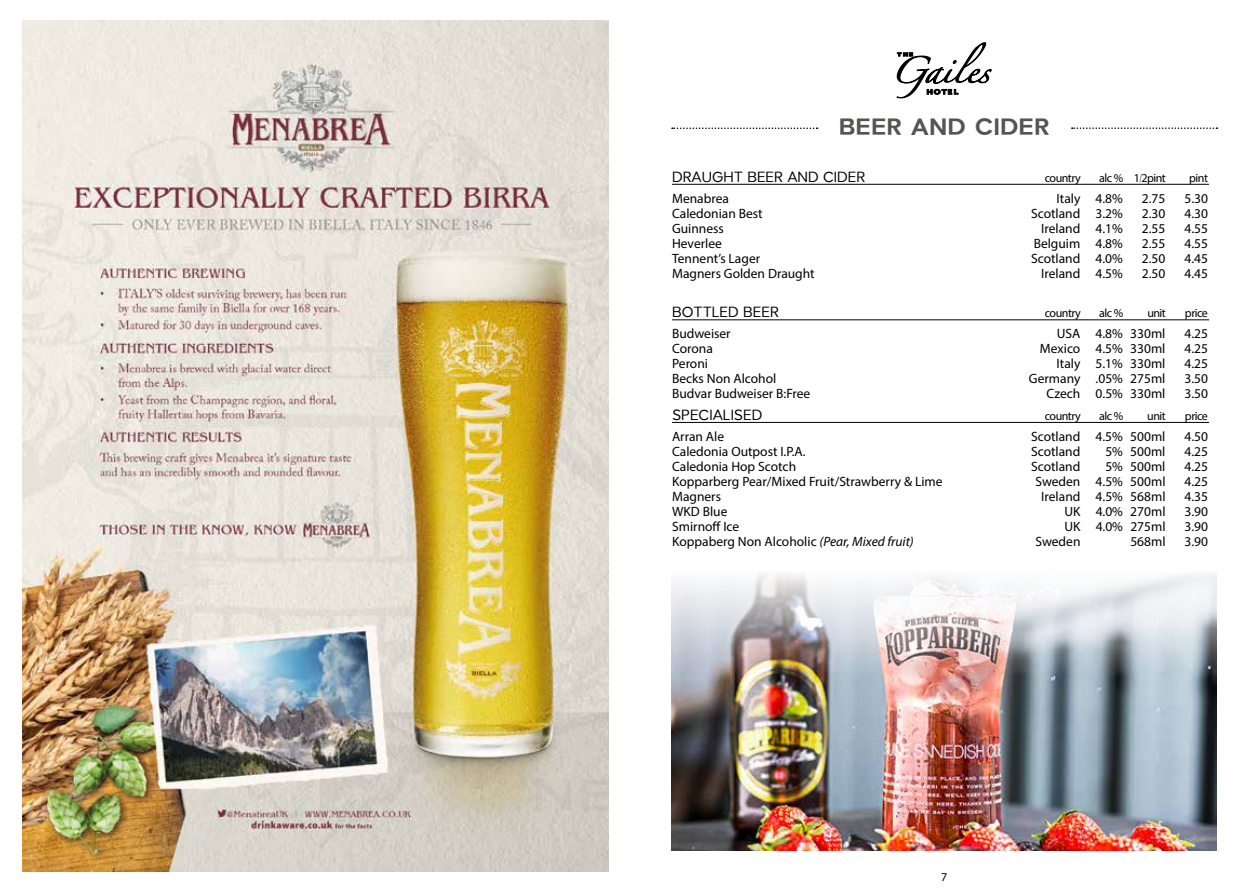
<style>
.page{position:relative;width:1259px;height:893px;background:#fff}
.page>*{position:absolute;margin:0;border:0;box-sizing:border-box;transform-origin:0 0}
.t1{font:700 24px "Larke Neue";color:#545653}
.t2{font:15px "Larke Neue";color:#000}
.t3{font:13.5px "Myriad Pro";color:#000}
.t4{font:12px "Myriad Pro";letter-spacing:-.04em;color:#000}
.s1{font-style:italic}
</style>
<div class="page">
<svg style="left:897px;top:42px;width:94px;height:56px"></svg>
<svg style="left:672px;top:128px;width:145px;height:1px"></svg>
<svg style="left:1071px;top:127px;width:146px;height:2px"></svg>
<hr style="left:672px;top:184px;width:537px;height:1px;background:#000">
<hr style="left:672px;top:319px;width:537px;height:1px;background:#000">
<hr style="left:672px;top:422px;width:537px;height:1px;background:#000">
<img style="left:22px;top:20px;width:586px;height:852px">
<img style="left:671px;top:574px;width:545px;height:276px">
<h1 class="t1" style="left:838px;top:112px;width:212px">BEER AND CIDER</h1>
<p class="t2" style="left:672px;top:167px;width:195px">DRAUGHT BEER AND CIDER</p>
<p class="t4" style="left:1044px;top:170px;width:38px">country</p>
<p class="t4" style="left:1099px;top:170px;width:68px">alc % 1/2pint</p>
<p class="t4" style="left:1189px;top:170px;width:20px">pint</p>
<p class="t3" style="left:672px;top:190px;width:58px">Menabrea</p>
<p class="t3" style="left:1056px;top:190px;width:68px">Italy 4.8%</p>
<p class="t3" style="left:1142px;top:190px;width:25px">2.75</p>
<p class="t3" style="left:1184px;top:190px;width:25px">5.30</p>
<p class="t3" style="left:672px;top:205px;width:92px">Caledonian Best</p>
<p class="t3" style="left:1031px;top:205px;width:93px">Scotland 3.2%</p>
<p class="t3" style="left:1142px;top:205px;width:25px">2.30</p>
<p class="t3" style="left:1184px;top:205px;width:25px">4.30</p>
<p class="t3" style="left:672px;top:220px;width:53px">Guinness</p>
<p class="t3" style="left:1041px;top:220px;width:83px">Ireland 4.1%</p>
<p class="t3" style="left:1142px;top:220px;width:25px">2.55</p>
<p class="t3" style="left:1184px;top:220px;width:25px">4.55</p>
<p class="t3" style="left:672px;top:235px;width:51px">Heverlee</p>
<p class="t3" style="left:1033px;top:235px;width:91px">Belguim 4.8%</p>
<p class="t3" style="left:1142px;top:235px;width:25px">2.55</p>
<p class="t3" style="left:1184px;top:235px;width:25px">4.55</p>
<p class="t3" style="left:672px;top:250px;width:90px">Tennent’s Lager</p>
<p class="t3" style="left:1031px;top:250px;width:93px">Scotland 4.0%</p>
<p class="t3" style="left:1142px;top:250px;width:25px">2.50</p>
<p class="t3" style="left:1184px;top:250px;width:25px">4.45</p>
<p class="t3" style="left:672px;top:265px;width:144px">Magners Golden Draught</p>
<p class="t3" style="left:1041px;top:265px;width:83px">Ireland 4.5%</p>
<p class="t3" style="left:1142px;top:265px;width:25px">2.50</p>
<p class="t3" style="left:1184px;top:265px;width:25px">4.45</p>
<p class="t2" style="left:672px;top:302px;width:108px">BOTTLED BEER</p>
<p class="t4" style="left:1044px;top:305px;width:38px">country</p>
<p class="t4" style="left:1099px;top:305px;width:26px">alc %</p>
<p class="t4" style="left:1147px;top:305px;width:20px">unit</p>
<p class="t4" style="left:1185px;top:305px;width:25px">price</p>
<p class="t3" style="left:672px;top:325px;width:60px">Budweiser</p>
<p class="t3" style="left:1056px;top:325px;width:110px">USA 4.8% 330ml</p>
<p class="t3" style="left:1184px;top:325px;width:25px">4.25</p>
<p class="t3" style="left:672px;top:340px;width:42px">Corona</p>
<p class="t3" style="left:1040px;top:340px;width:127px">Mexico 4.5% 330ml</p>
<p class="t3" style="left:1184px;top:340px;width:25px">4.25</p>
<p class="t3" style="left:672px;top:355px;width:37px">Peroni</p>
<p class="t3" style="left:1056px;top:355px;width:111px">Italy 5.1% 330ml</p>
<p class="t3" style="left:1184px;top:355px;width:25px">4.25</p>
<p class="t3" style="left:672px;top:370px;width:106px">Becks Non Alcohol</p>
<p class="t3" style="left:1029px;top:370px;width:138px">Germany .05% 275ml</p>
<p class="t3" style="left:1184px;top:370px;width:25px">3.50</p>
<p class="t3" style="left:672px;top:385px;width:140px">Budvar Budweiser B:Free</p>
<p class="t3" style="left:1046px;top:385px;width:120px">Czech 0.5% 330ml</p>
<p class="t3" style="left:1184px;top:385px;width:25px">3.50</p>
<p class="t2" style="left:672px;top:405px;width:92px">SPECIALISED</p>
<p class="t4" style="left:1044px;top:408px;width:38px">country</p>
<p class="t4" style="left:1099px;top:408px;width:26px">alc %</p>
<p class="t4" style="left:1147px;top:408px;width:20px">unit</p>
<p class="t4" style="left:1185px;top:408px;width:25px">price</p>
<p class="t3" style="left:672px;top:428px;width:54px">Arran Ale</p>
<p class="t3" style="left:1031px;top:428px;width:136px">Scotland 4.5% 500ml</p>
<p class="t3" style="left:1184px;top:428px;width:25px">4.50</p>
<p class="t3" style="left:672px;top:443px;width:135px">Caledonia Outpost I.P.A.</p>
<p class="t3" style="left:1031px;top:443px;width:51px">Scotland</p>
<p class="t3" style="left:1105px;top:443px;width:62px">5% 500ml</p>
<p class="t3" style="left:1184px;top:443px;width:25px">4.25</p>
<p class="t3" style="left:672px;top:458px;width:126px">Caledonia Hop Scotch</p>
<p class="t3" style="left:1031px;top:458px;width:51px">Scotland</p>
<p class="t3" style="left:1105px;top:458px;width:62px">5% 500ml</p>
<p class="t3" style="left:1184px;top:458px;width:25px">4.25</p>
<p class="t3" style="left:672px;top:473px;width:272px">Kopparberg Pear/Mixed Fruit/Strawberry &amp; Lime</p>
<p class="t3" style="left:1035px;top:473px;width:132px">Sweden 4.5% 500ml</p>
<p class="t3" style="left:1184px;top:473px;width:25px">4.25</p>
<p class="t3" style="left:672px;top:488px;width:50px">Magners</p>
<p class="t3" style="left:1041px;top:488px;width:126px">Ireland 4.5% 568ml</p>
<p class="t3" style="left:1184px;top:488px;width:25px">4.35</p>
<p class="t3" style="left:672px;top:503px;width:57px">WKD Blue</p>
<p class="t3" style="left:1064px;top:503px;width:103px">UK 4.0% 270ml</p>
<p class="t3" style="left:1184px;top:503px;width:25px">3.90</p>
<p class="t3" style="left:672px;top:518px;width:69px">Smirnoff Ice</p>
<p class="t3" style="left:1064px;top:518px;width:103px">UK 4.0% 275ml</p>
<p class="t3" style="left:1184px;top:518px;width:25px">3.90</p>
<p class="t3" style="left:672px;top:533px;width:243px">Koppaberg Non Alcoholic <span class="s1">(Pear, Mixed fruit)</span></p>
<p class="t3" style="left:1035px;top:533px;width:46px">Sweden</p>
<p class="t3" style="left:1130px;top:533px;width:37px">568ml</p>
<p class="t3" style="left:1184px;top:533px;width:25px">3.90</p>
<p class="t4" style="left:941px;top:869px;width:8px">7</p>
</div>
